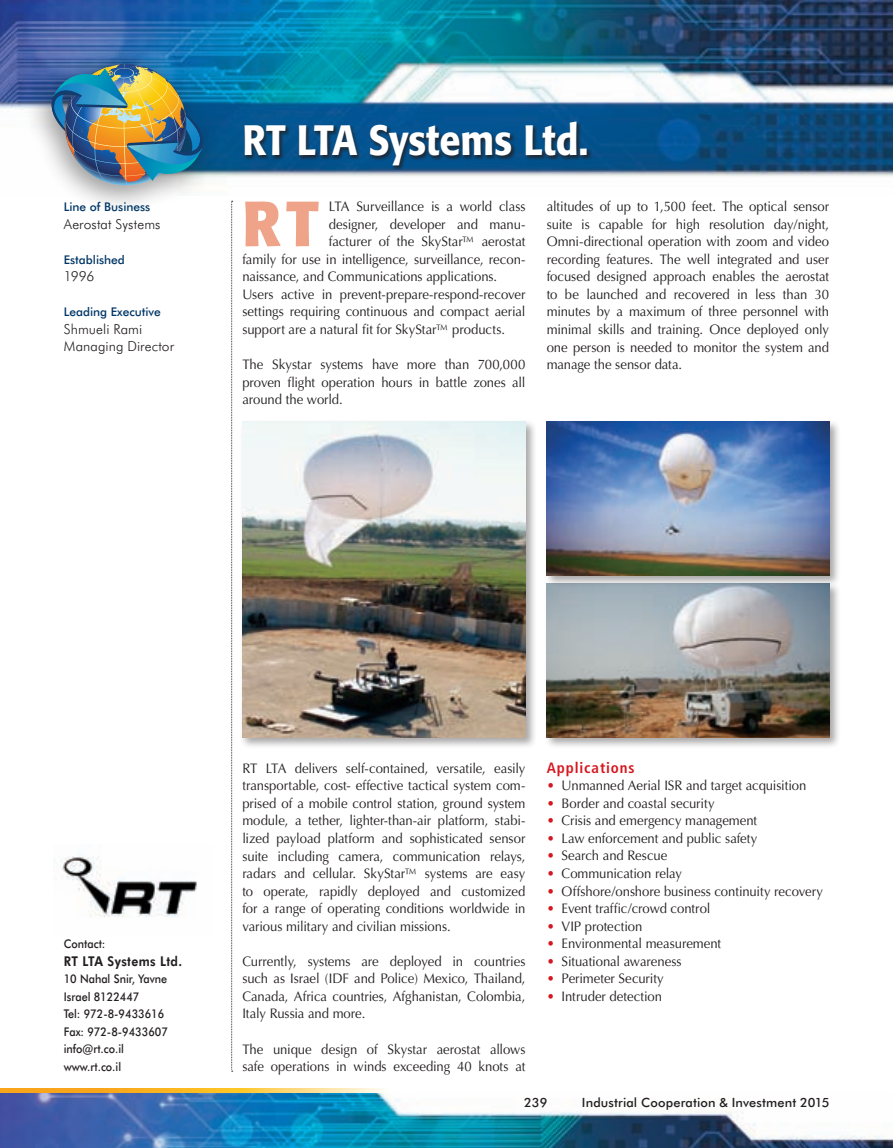
<style>
.page{position:relative;width:893px;height:1148px;background:#fff}
.page>*{position:absolute;margin:0;border:0;box-sizing:border-box;transform-origin:0 0}
.t1{font:700 63.15px "Formata";color:#efa389;scale:.95 1}
.t2{font:500 42px "Formata";letter-spacing:-.005em;color:#fff;scale:.9 1}
.t3{font:700 condensed 15px "Frutiger";letter-spacing:.06em;color:#d7171f}
.t4{font:13.8px/17.5px "Optima";letter-spacing:-.005em;color:#231f20;text-align:justify;scale:.95 1}
.t5{font:300 13.8px/17.5px "Futura BT";letter-spacing:.005em;color:#231f20}
.t6{font:800 13.5px "Futura BT";letter-spacing:.03em;color:#231f20;scale:.9 1}
.t7{font:500 12.75px "Futura BT";letter-spacing:.01em;color:#231f20}
.t8{font:500 12px/17.5px "Futura BT";color:#231f20;scale:.9 1}
.t9{font:500 12px "Futura BT";color:#003667}
.s1{color:#d7171f}
</style>
<div class="page">
<img style="left:0;top:0;width:893px;height:178px">
<img style="left:0;top:1093px;width:893px;height:55px">
<svg style="left:231px;top:201px;width:2px;height:871px"></svg>
<div style="left:21px;top:45px;width:198px;height:169px;background:#231f20;opacity:.45"></div>
<img style="left:46px;top:64px;width:163px;height:123px">
<svg style="left:0;top:1089px;width:383px;height:4px;background:#fbc048"></svg>
<img style="left:62px;top:856px;width:135px;height:61px">
<div style="left:239px;top:419px;width:298px;height:330px;background:#231f20;opacity:.4"></div>
<img style="left:242px;top:422px;width:283px;height:316px">
<div style="left:544px;top:581px;width:297px;height:168px;background:#231f20;opacity:.4"></div>
<img style="left:547px;top:587px;width:282px;height:151px">
<div style="left:544px;top:419px;width:297px;height:168px;background:#231f20;opacity:.4"></div>
<img style="left:547px;top:422px;width:282px;height:154px">
<div style="left:242px;top:119px;width:350px;height:51px;background:#231f20;opacity:.75"></div>
<p class="t9" style="left:64px;top:200px;width:88px">Line of Business</p>
<p class="t5" style="left:64px;top:215px;width:98px">Aerostat Systems</p>
<p class="t9" style="left:64px;top:252px;width:63px">Established</p>
<p class="t5" style="left:64px;top:267px;width:32px">1996</p>
<p class="t9" style="left:64px;top:305px;width:99px">Leading Executive</p>
<p class="t5" style="left:64px;top:320px;width:112px">Shmueli Rami<br>Managing Director</p>
<h2 class="t2" style="left:242px;top:115px;width:386px">RT LTA Systems Ltd.</h2>
<h1 class="t1" style="left:242px;top:184px;width:82px">RT</h1>
<p class="t4" style="left:329px;top:198px;width:208px">LTA Surveillance is a world class</p>
<p class="t4" style="left:547px;top:198px;width:299px">altitudes of up to 1,500 feet. The optical sensor suite is capable for high resolution day/night, Omni-directional operation with zoom and video recording features. The well integrated and user focused designed approach enables the aerostat to be launched and recovered in less than 30 minutes by a maximum of three personnel with minimal skills and training. Once deployed only one person is needed to monitor the system and manage the sensor data.</p>
<p class="t4" style="left:329px;top:215px;width:208px">designer, developer and manu-</p>
<p class="t4" style="left:329px;top:233px;width:208px">facturer of the SkyStar™ aerostat</p>
<p class="t4" style="left:242px;top:250px;width:299px">family for use in intelligence, surveillance, recon-</p>
<p class="t4" style="left:242px;top:268px;width:270px">naissance, and Communications applications.</p>
<p class="t4" style="left:242px;top:286px;width:299px">Users active in prevent-prepare-respond-recover</p>
<p class="t4" style="left:242px;top:303px;width:299px">settings requiring continuous and compact aerial</p>
<p class="t4" style="left:242px;top:321px;width:278px">support are a natural fit for SkyStar™ products.</p>
<p class="t4" style="left:242px;top:356px;width:299px">The Skystar systems have more than 700,000 proven flight operation hours in battle zones all around the world.</p>
<p class="t8" style="left:64px;top:935px;width:48px">Contact:</p>
<p class="t6" style="left:64px;top:953px;width:133px">RT LTA Systems Ltd.</p>
<p class="t8" style="left:64px;top:970px;width:117px">10 Nahal Snir, Yavne<br>Israel 8122447<br>Tel: 972-8-9433616<br>Fax: 972-8-9433607 info@rt.co.il www.rt.co.il</p>
<p class="t4" style="left:242px;top:759px;width:299px">RT LTA delivers self-contained, versatile, easily transportable, cost- effective tactical system com&shy;prised of a mobile control station, ground system module, a tether, lighter-than-air platform, stabi&shy;lized payload platform and sophisticated sensor suite including camera, communication relays, radars and cellular. SkyStar™ systems are easy to operate, rapidly deployed and customized for a range of operating conditions worldwide in various military and civilian missions.</p>
<p class="t4" style="left:242px;top:953px;width:299px">Currently, systems are deployed in countries such as Israel (IDF and Police) Mexico, Thailand, Canada, Africa countries, Afghanistan, Colombia, Italy Russia and more.</p>
<p class="t4" style="left:242px;top:1040px;width:299px">The unique design of Skystar aerostat allows safe operations in winds exceeding 40 knots at</p>
<p class="t3" style="left:547px;top:759px;width:89px">Applications</p>
<p class="t4" style="left:547px;top:777px;width:275px"><span class="s1">•</span> Unmanned Aerial ISR and target acquisition</p>
<p class="t4" style="left:547px;top:795px;width:178px"><span class="s1">•</span> Border and coastal security</p>
<p class="t4" style="left:547px;top:812px;width:223px"><span class="s1">•</span> Crisis and emergency management</p>
<p class="t4" style="left:547px;top:830px;width:223px"><span class="s1">•</span> Law enforcement and public safety</p>
<p class="t4" style="left:547px;top:847px;width:128px"><span class="s1">•</span> Search and Rescue</p>
<p class="t4" style="left:547px;top:865px;width:144px"><span class="s1">•</span> Communication relay</p>
<p class="t4" style="left:547px;top:882px;width:292px"><span class="s1">•</span> Offshore/onshore business continuity recovery</p>
<p class="t4" style="left:547px;top:900px;width:174px"><span class="s1">•</span> Event traffic/crowd control</p>
<p class="t4" style="left:547px;top:917px;width:102px"><span class="s1">•</span> VIP protection</p>
<p class="t4" style="left:547px;top:935px;width:185px"><span class="s1">•</span> Environmental measurement</p>
<p class="t4" style="left:547px;top:953px;width:143px"><span class="s1">•</span> Situational awareness</p>
<p class="t4" style="left:547px;top:970px;width:125px"><span class="s1">•</span> Perimeter Security</p>
<p class="t4" style="left:547px;top:988px;width:123px"><span class="s1">•</span> Intruder detection</p>
<p class="t7" style="left:524px;top:1095px;width:25px">239</p>
<p class="t7" style="left:582px;top:1095px;width:249px">Industrial Cooperation &amp; Investment 2015</p>
</div>
